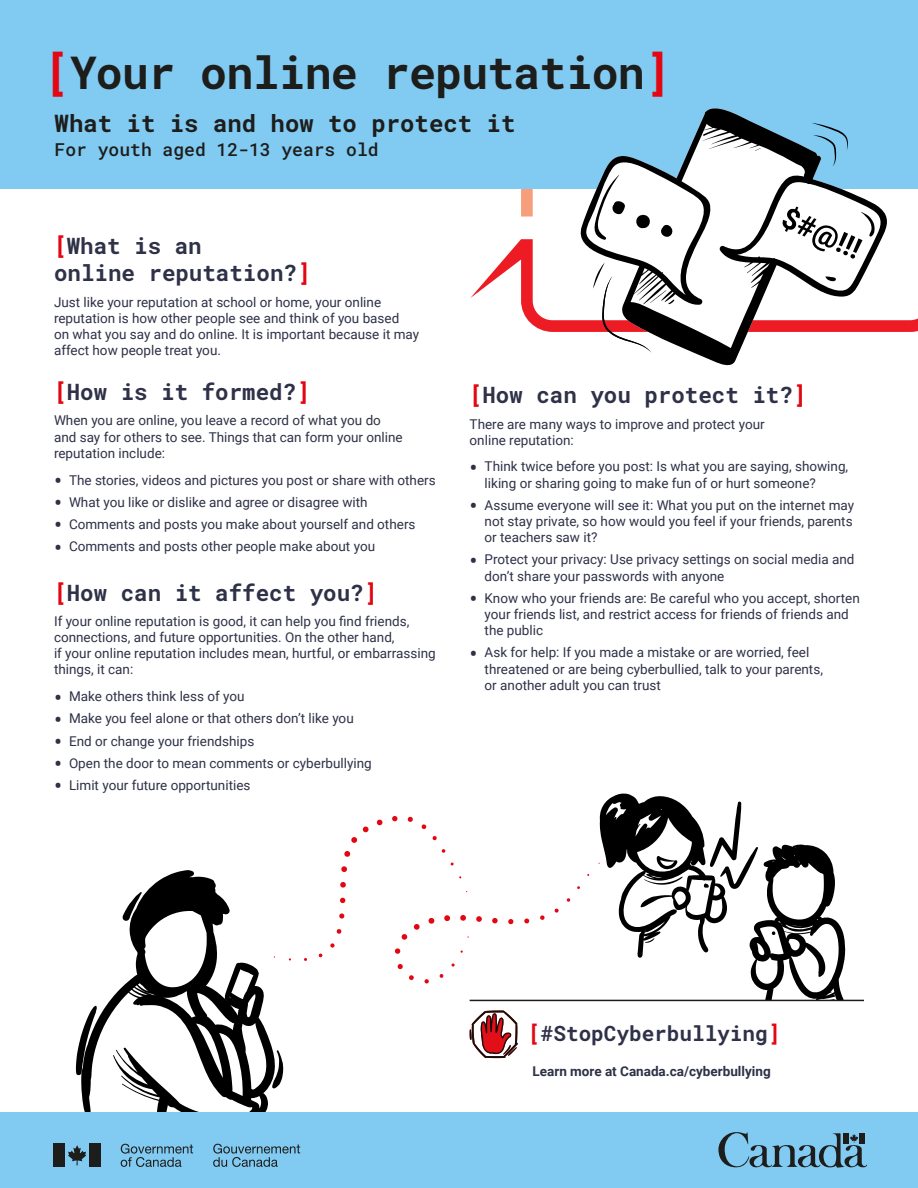
<style>
.page{position:relative;width:918px;height:1188px;background:#fff}
.page>*{position:absolute;margin:0;border:0;box-sizing:border-box;transform-origin:0 0}
.t1{font:700 45px "Roboto Mono";letter-spacing:-.02em;color:#1d1d1b}
.t2{font:700 24px "Roboto Mono";color:#1d1d1b}
.t3{font:700 22.5px/27px "Roboto Mono";color:#2e3147}
.t4{font:700 21px "Roboto Mono";color:#2e3147}
.t5{font:500 18px "Roboto Mono";color:#1d1d1b}
.t6{font:13.5px/16.2px "Roboto";color:#2e3147}
.t7{font:700 13.5px "Roboto";color:#2e3147}
.s1{color:#e30613}
.s2{font-size:24px}
</style>
<div class="page">
<svg style="left:599px;top:793px;width:246px;height:207px"></svg>
<svg style="left:288px;top:816px;width:312px;height:168px"></svg>
<hr style="left:470px;top:1000px;width:394px;height:1px;background:#1d1d1b">
<svg style="left:75px;top:1036px;width:6px;height:40px"></svg>
<svg style="left:276px;top:1050px;width:7px;height:38px"></svg>
<svg style="left:81px;top:870px;width:195px;height:243px"></svg>
<div style="left:0;top:1113px;width:918px;height:75px;background:#81caf1"></div>
<div style="left:53px;top:1144px;width:12px;height:23px;background:#1d1d1b"></div>
<div style="left:90px;top:1144px;width:11px;height:23px;background:#1d1d1b"></div>
<svg style="left:68px;top:1145px;width:18px;height:20px"></svg>
<svg style="left:121px;top:1144px;width:72px;height:23px"></svg>
<svg style="left:213px;top:1144px;width:87px;height:23px"></svg>
<svg style="left:718px;top:1132px;width:149px;height:36px"></svg>
<div style="left:0;top:0;width:918px;height:188px;background:#81caf1"></div>
<svg style="left:694px;top:108px;width:119px;height:258px"></svg>
<svg style="left:470px;top:123px;width:448px;height:230px"></svg>
<svg style="left:470px;top:1010px;width:48px;height:48px"></svg>
<h1 class="t1" style="left:44px;top:42px;width:628px"><span class="s1">[</span>Your online reputation<span class="s1">]</span></h1>
<h2 class="t2" style="left:55px;top:106px;width:462px">What it is and how to protect it</h2>
<h3 class="t5" style="left:55px;top:137px;width:326px">For youth aged 12-13 years old</h3>
<h3 class="t3" style="left:54px;top:232px;width:258px"><span class="s1">[</span>What is an<br>online reputation?<span class="s1">]</span></h3>
<p class="t6" style="left:54px;top:293px;width:367px">Just like your reputation at school or home, your online reputation is how other people see and think of you based<br>on what you say and do online. It is important because it may affect how people treat you.</p>
<h3 class="t3" style="left:54px;top:378px;width:257px"><span class="s1">[</span>How is it formed?<span class="s1">]</span></h3>
<p class="t6" style="left:54px;top:412px;width:350px">When you are online, you leave a record of what you do and say for others to see. Things that can form your online reputation include:</p>
<p class="t6" style="left:54px;top:471px;width:383px"><span class="s2">•</span> The stories, videos and pictures you post or share with others</p>
<p class="t6" style="left:54px;top:493px;width:315px"><span class="s2">•</span> What you like or dislike and agree or disagree with</p>
<p class="t6" style="left:54px;top:516px;width:363px"><span class="s2">•</span> Comments and posts you make about yourself and others</p>
<p class="t6" style="left:54px;top:538px;width:323px"><span class="s2">•</span> Comments and posts other people make about you</p>
<h3 class="t3" style="left:54px;top:578px;width:325px"><span class="s1">[</span>How can it affect you?<span class="s1">]</span></h3>
<p class="t6" style="left:54px;top:612px;width:383px">If your online reputation is good, it can help you find friends, connections, and future opportunities. On the other hand,<br>if your online reputation includes mean, hurtful, or embarrassing things, it can:</p>
<p class="t6" style="left:54px;top:688px;width:192px"><span class="s2">•</span> Make others think less of you</p>
<p class="t6" style="left:54px;top:710px;width:301px"><span class="s2">•</span> Make you feel alone or that others don’t like you</p>
<p class="t6" style="left:54px;top:732px;width:202px"><span class="s2">•</span> End or change your friendships</p>
<p class="t6" style="left:54px;top:754px;width:319px"><span class="s2">•</span> Open the door to mean comments or cyberbullying</p>
<p class="t6" style="left:54px;top:777px;width:198px"><span class="s2">•</span> Limit your future opportunities</p>
<h3 class="t3" style="left:470px;top:381px;width:338px"><span class="s1">[</span>How can you protect it?<span class="s1">]</span></h3>
<p class="t6" style="left:470px;top:415px;width:297px">There are many ways to improve and protect your online reputation:</p>
<p class="t6" style="left:485px;top:458px;width:365px;text-indent:-15px"><span class="s2">•</span> Think twice before you post: Is what you are saying, showing, liking or sharing going to make fun of or hurt someone?</p>
<p class="t6" style="left:485px;top:496px;width:371px;text-align:justify;text-indent:-15px"><span class="s2">•</span> Assume everyone will see it: What you put on the internet may not stay private, so how would you feel if your friends, parents or teachers saw it?</p>
<p class="t6" style="left:485px;top:551px;width:371px;text-indent:-15px"><span class="s2">•</span> Protect your privacy: Use privacy settings on social media and don’t share your passwords with anyone</p>
<p class="t6" style="left:485px;top:589px;width:377px;text-indent:-15px"><span class="s2">•</span> Know who your friends are: Be careful who you accept, shorten your friends list, and restrict access for friends of friends and the public</p>
<p class="t6" style="left:485px;top:644px;width:340px;text-indent:-15px"><span class="s2">•</span> Ask for help: If you made a mistake or are worried, feel threatened or are being cyberbullied, talk to your parents, or another adult you can trust</p>
<h3 class="t4" style="left:528px;top:1019px;width:254px"><span class="s1">[</span>#StopCyberbullying<span class="s1">]</span></h3>
<p class="t7" style="left:533px;top:1061px;width:240px">Learn more at Canada.ca/cyberbullying</p>
</div>
